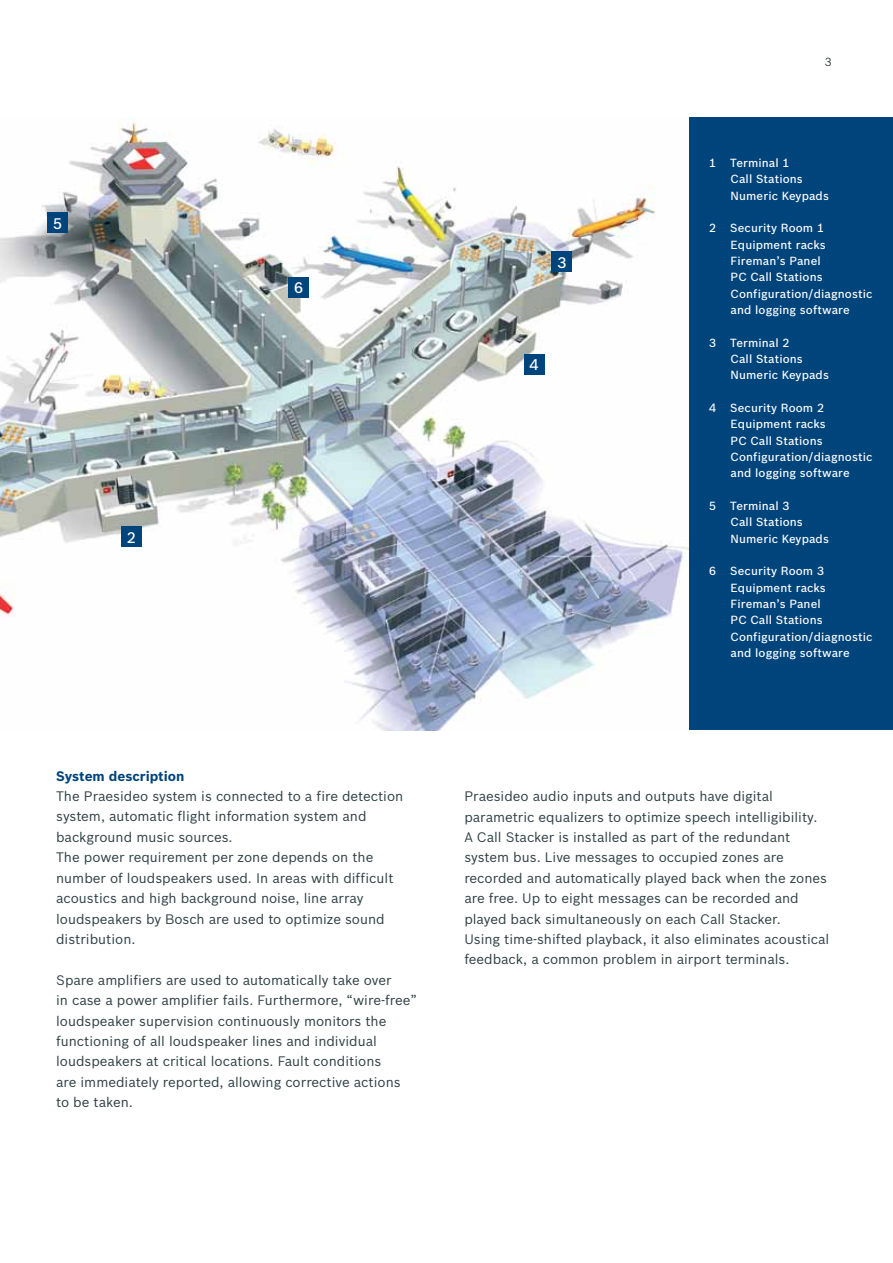
<style>
.page{position:relative;width:893px;height:1263px;background:#fff}
.page>*{position:absolute;margin:0;border:0;box-sizing:border-box;transform-origin:0 0}
.t1{font:500 15px "Bosch Sans";color:#fff}
.t2{font:13.5px/20.4px "Bosch Sans";color:#2f4043}
.t3{font:700 13.5px "Bosch Sans";color:#00447c}
.t4{font:500 11.55px/16.4px "Bosch Sans";letter-spacing:.01em;color:#fff}
.t5{font:11.55px "Bosch Sans";color:#2f4043}
</style>
<div class="page">
<img style="left:0;top:122px;width:689px;height:608px">
<div style="left:689px;top:118px;width:204px;height:612px;background:#00447c"></div>
<div style="left:121px;top:526px;width:21px;height:21px;background:#00447c"></div>
<div style="left:552px;top:252px;width:20px;height:20px;background:#00447c"></div>
<div style="left:524px;top:354px;width:20px;height:20px;background:#00447c"></div>
<div style="left:48px;top:213px;width:20px;height:20px;background:#00447c"></div>
<div style="left:288px;top:277px;width:21px;height:21px;background:#00447c"></div>
<p class="t1" style="left:53px;top:212px;width:11px">5</p>
<p class="t1" style="left:127px;top:526px;width:11px">2</p>
<p class="t1" style="left:294px;top:277px;width:11px">6</p>
<p class="t3" style="left:56px;top:765px;width:130px">System description</p>
<p class="t2" style="left:56px;top:785px;width:349px">The Praesideo system is connected to a fire detection system, automatic flight information system and background music sources.<br>The power requirement per zone depends on the number of loudspeakers used. In areas with difficult acoustics and high background noise, line array loudspeakers by Bosch are used to optimize sound distribution.</p>
<p class="t2" style="left:56px;top:969px;width:362px">Spare amplifiers are used to automatically take over<br>in case a power amplifier fails. Furthermore, “wire-free” loudspeaker supervision continuously monitors the functioning of all loudspeaker lines and individual loudspeakers at critical locations. Fault conditions<br>are immediately reported, allowing corrective actions to be taken.</p>
<p class="t1" style="left:557px;top:251px;width:11px">3</p>
<p class="t1" style="left:530px;top:354px;width:11px">4</p>
<p class="t5" style="left:825px;top:53px;width:8px">3</p>
<p class="t4" style="left:730px;top:154px;width:100px;text-indent:-21px">1 Terminal 1<br>Call Stations<br>Numeric Keypads</p>
<p class="t4" style="left:730px;top:219px;width:143px;text-indent:-21px">2 Security Room 1<br>Equipment racks<br>Fireman’s Panel<br>PC Call Stations<br>Configuration/diagnostic and logging software</p>
<p class="t4" style="left:730px;top:333px;width:100px;text-indent:-21px">3 Terminal 2<br>Call Stations<br>Numeric Keypads</p>
<p class="t4" style="left:730px;top:399px;width:143px;text-indent:-21px">4 Security Room 2<br>Equipment racks<br>PC Call Stations<br>Configuration/diagnostic and logging software</p>
<p class="t4" style="left:730px;top:497px;width:100px;text-indent:-21px">5 Terminal 3<br>Call Stations<br>Numeric Keypads</p>
<p class="t4" style="left:730px;top:562px;width:143px;text-indent:-21px">6 Security Room 3<br>Equipment racks<br>Fireman’s Panel<br>PC Call Stations<br>Configuration/diagnostic and logging software</p>
<p class="t2" style="left:464px;top:785px;width:366px">Praesideo audio inputs and outputs have digital parametric equalizers to optimize speech intelligibility.<br>A Call Stacker is installed as part of the redundant system bus. Live messages to occupied zones are recorded and automatically played back when the zones are free. Up to eight messages can be recorded and played back simultaneously on each Call Stacker.<br>Using time-shifted playback, it also eliminates acoustical feedback, a common problem in airport terminals.</p>
</div>
